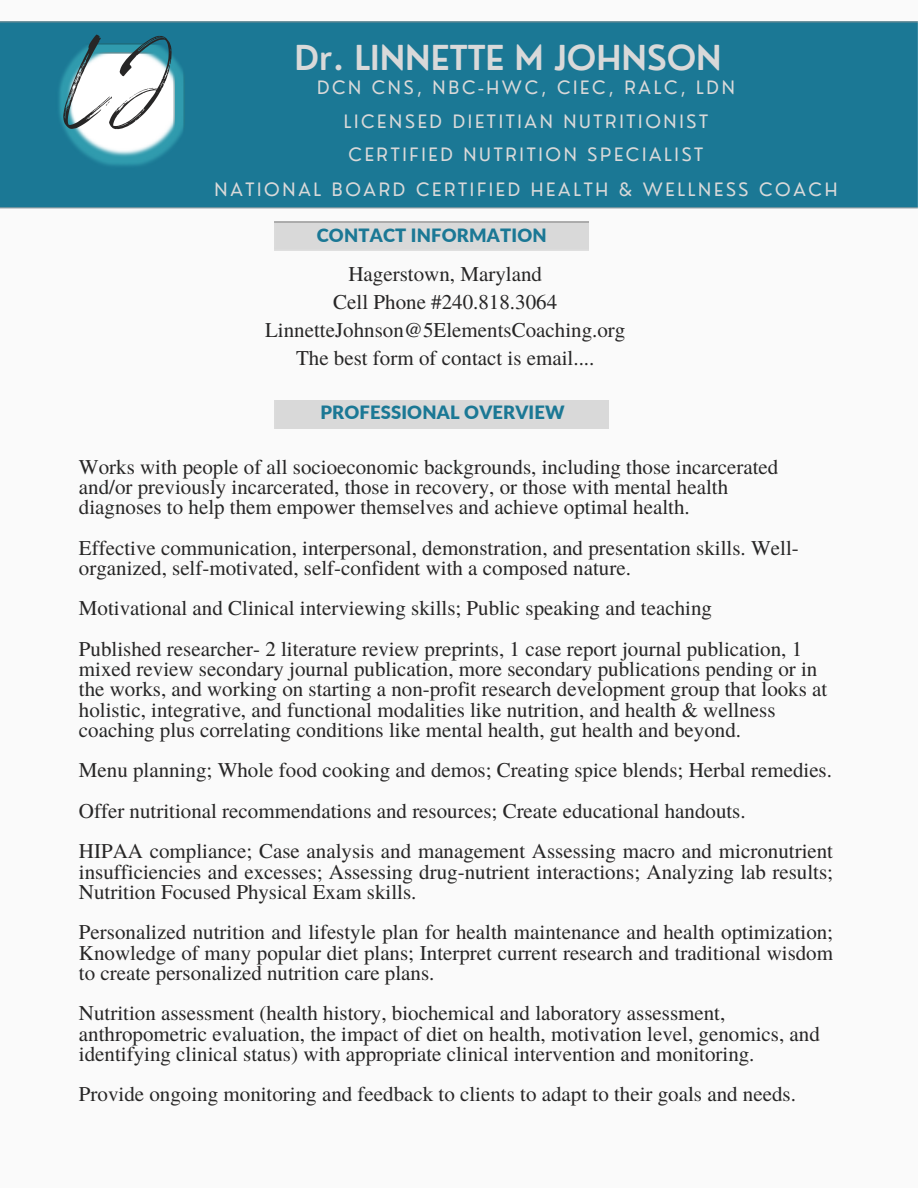
<style>
.page{position:relative;width:918px;height:1188px;background:#fafafa}
.page>*{position:absolute;margin:0;border:0;box-sizing:border-box;transform-origin:0 0}
.t1{font:72px "Breathing";color:#272626}
.t2{font:600 33.6px "Nourd";color:#d9d9d9}
.t3{font:21px/20.2px "Te X Gyre Termes";color:#272626}
.t4{font:900 18.3px "Lato";letter-spacing:.01em;color:#1b7895}
.t5{font:18px "Nourd";letter-spacing:.15em;color:#d9d9d9}
</style>
<div class="page">
<div style="left:0;top:21px;width:918px;height:188px;background:#1b7895"></div>
<img style="left:55px;top:44px;width:130px;height:126px">
<img style="left:66px;top:53px;width:108px;height:104px">
<h3 class="t1" style="left:64px;top:59px;width:107px">LJ</h3>
<h2 class="t2" style="left:295px;top:37px;width:429px">Dr. LINNETTE M JOHNSON</h2>
<p class="t5" style="left:317px;top:76px;width:419px">DCN CNS, NBC-HWC, CIEC, RALC, LDN</p>
<p class="t5" style="left:344px;top:110px;width:366px">LICENSED DIETITIAN NUTRITIONIST</p>
<p class="t5" style="left:349px;top:143px;width:356px">CERTIFIED NUTRITION SPECIALIST</p>
<p class="t5" style="left:215px;top:178px;width:624px">NATIONAL BOARD CERTIFIED HEALTH &amp; WELLNESS COACH</p>
<h3 class="t4" style="left:317px;top:224px;width:231px">CONTACT INFORMATION</h3>
<p class="t3" style="left:265px;top:259px;width:362px;line-height:28.2px;text-align:center">Hagerstown, Maryland<br>Cell Phone #240.818.3064<br>LinnetteJohnson@5ElementsCoaching.org<br>The best form of contact is email....</p>
<h3 class="t4" style="left:320px;top:401px;width:246px">PROFESSIONAL OVERVIEW</h3>
<h4 class="t3" style="left:79px;top:455px;width:701px">Works with people of all socioeconomic backgrounds, including those incarcerated and/or previously incarcerated, those in recovery, or those with mental health diagnoses to help them empower themselves and achieve optimal health.</h4>
<h3 class="t3" style="left:79px;top:536px;width:721px">Effective communication, interpersonal, demonstration, and presentation skills. Well&shy;organized, self-motivated, self-confident with a composed nature.</h3>
<p class="t3" style="left:79px;top:597px;width:635px">Motivational and Clinical interviewing skills; Public speaking and teaching</p>
<h4 class="t3" style="left:79px;top:638px;width:750px">Published researcher- 2 literature review preprints, 1 case report journal publication, 1 mixed review secondary journal publication, more secondary publications pending or in the works, and working on starting a non-profit research development group that looks at holistic, integrative, and functional modalities like nutrition, and health &amp; wellness coaching plus correlating conditions like mental health, gut health and beyond.</h4>
<h3 class="t3" style="left:79px;top:759px;width:755px">Menu planning; Whole food cooking and demos; Creating spice blends; Herbal remedies.</h3>
<h3 class="t3" style="left:79px;top:800px;width:668px">Offer nutritional recommendations and resources; Create educational handouts.</h3>
<h3 class="t3" style="left:79px;top:840px;width:756px;text-align:justify">HIPAA compliance; Case analysis and management Assessing macro and micronutrient insufficiencies and excesses; Assessing drug-nutrient interactions; Analyzing lab results; Nutrition Focused Physical Exam skills.</h3>
<h3 class="t3" style="left:79px;top:921px;width:756px;text-align:justify">Personalized nutrition and lifestyle plan for health maintenance and health optimization; Knowledge of many popular diet plans; Interpret current research and traditional wisdom to create personalized nutrition care plans.</h3>
<h3 class="t3" style="left:79px;top:1002px;width:742px">Nutrition assessment (health history, biochemical and laboratory assessment, anthropometric evaluation, the impact of diet on health, motivation level, genomics, and identifying clinical status) with appropriate clinical intervention and monitoring.</h3>
<h3 class="t3" style="left:79px;top:1083px;width:719px">Provide ongoing monitoring and feedback to clients to adapt to their goals and needs.</h3>
</div>
